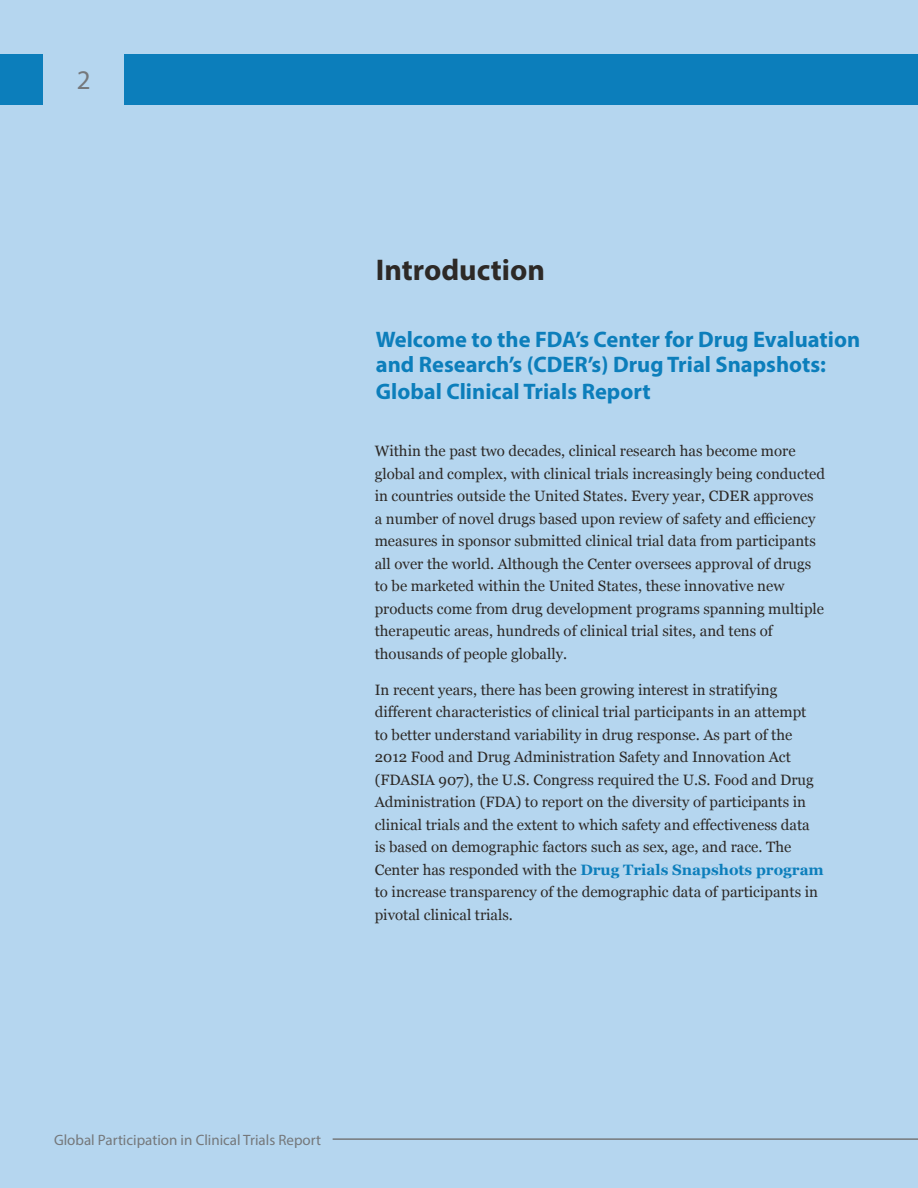
<style>
.page{position:relative;width:918px;height:1188px;background:#b5d6ef}
.page>*{position:absolute;margin:0;border:0;box-sizing:border-box;transform-origin:0 0}
.t1{font:700 30px "Myriad Pro";color:#2d2926}
.t2{font:27px "Myriad Pro";color:#75787b}
.t3{font:700 22.5px/26.2px "Myriad Pro";color:#0c7ebb}
.t4{font:15px/22.5px "Georgia";color:#2d2926}
.t5{font:15px "Myriad Pro";color:#75787b}
.s1{font-weight:700;color:#0c7ebb}
</style>
<div class="page">
<div style="left:0;top:54px;width:43px;height:51px;background:#0c7ebb"></div>
<div style="left:125px;top:54px;width:793px;height:51px;background:#0c7ebb"></div>
<hr style="left:333px;top:1138px;width:585px;height:2px;background:#75787b">
<h2 class="t2" style="left:77px;top:64px;width:15px">2</h2>
<h1 class="t1" style="left:376px;top:250px;width:171px">Introduction</h1>
<h3 class="t3" style="left:376px;top:325px;width:486px">Welcome to the FDA’s Center for Drug Evaluation and Research’s (CDER’s) Drug Trial Snapshots:<br>Global Clinical Trials Report</h3>
<p class="t4" style="left:375px;top:439px;width:452px">Within the past two decades, clinical research has become more global and complex, with clinical trials increasingly being conducted in countries outside the United States. Every year, CDER approves<br>a number of novel drugs based upon review of safety and efficiency measures in sponsor submitted clinical trial data from participants all over the world. Although the Center oversees approval of drugs to be marketed within the United States, these innovative new products come from drug development programs spanning multiple therapeutic areas, hundreds of clinical trial sites, and tens of thousands of people globally.</p>
<p class="t4" style="left:375px;top:678px;width:451px">In recent years, there has been growing interest in stratifying different characteristics of clinical trial participants in an attempt<br>to better understand variability in drug response. As part of the 2012 Food and Drug Administration Safety and Innovation Act (FDASIA 907), the U.S. Congress required the U.S. Food and Drug Administration (FDA) to report on the diversity of participants in clinical trials and the extent to which safety and effectiveness data is based on demographic factors such as sex, age, and race. The Center has responded with the <span class="s1">Drug Trials Snapshots program </span>to increase transparency of the demographic data of participants in pivotal clinical trials.</p>
<p class="t5" style="left:54px;top:1130px;width:269px">Global Participation in Clinical Trials Report</p>
</div>
